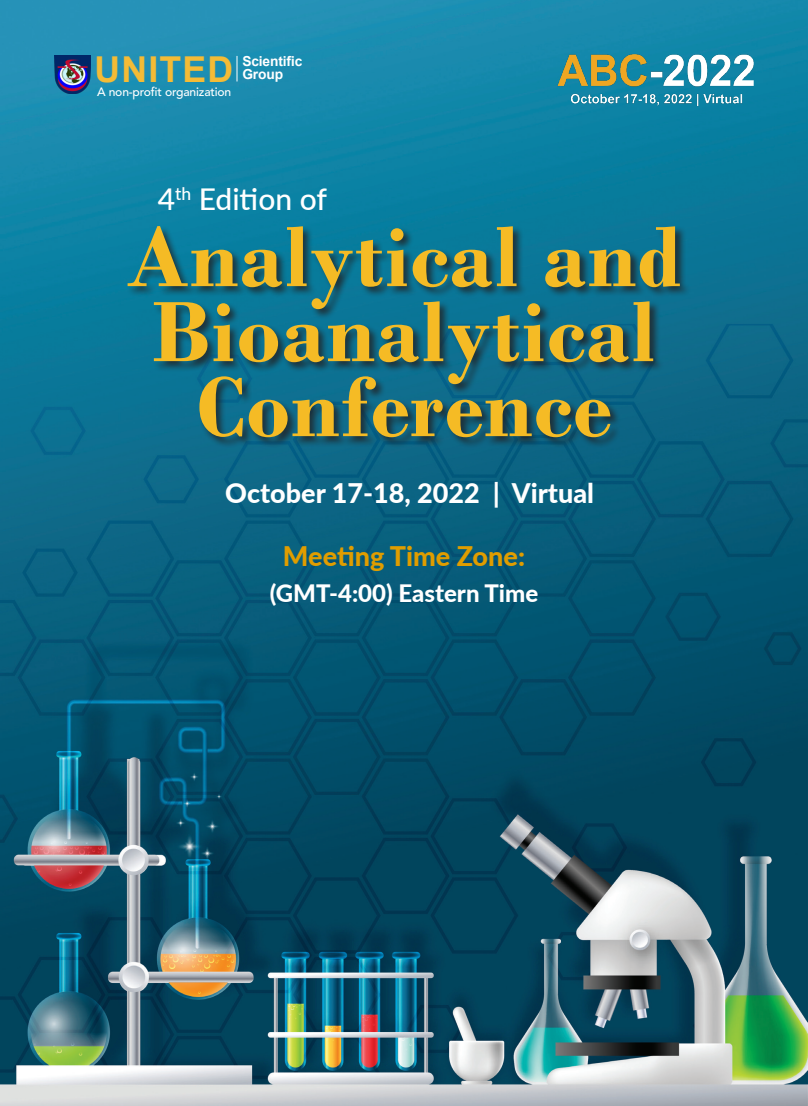
<style>
.page{position:relative;width:808px;height:1106px;background:#fff}
.page>*{position:absolute;margin:0;border:0;box-sizing:border-box;transform-origin:0 0}
.t1{font:700 90px/75px "Bodoni";letter-spacing:.01em;color:#f5bb25;text-align:center}
.t2{font:700 35.7px "Arial";letter-spacing:.03em;color:#f4bb36}
.t3{font:500 30px "Lato";color:#fff}
.t4{font:800 27px "Lato";color:#fff}
.t5{font:800 27px "Lato";color:#e09d00}
.t6{font:800 24px "Lato";color:#fff}
.t7{font:700 13.8px/12.8px "Arial";letter-spacing:-.01em;color:#fff}
.t8{font:500 12.15px "Avenir LT Std";letter-spacing:-.015em;color:#fff}
</style>
<div class="page">
<img style="left:0;top:0;width:808px;height:1106px">
<img style="left:54px;top:56px;width:36px;height:37px">
<svg style="left:237px;top:56px;width:1px;height:25px"></svg>
<div style="left:127px;top:225px;width:564px;height:223px;background:#231f20;opacity:.75"></div>
<img style="left:555px;top:53px;width:200px;height:54px">
<p class="t2" style="left:95px;top:44px;width:140px">UNITED</p>
<p class="t7" style="left:242px;top:55px;width:62px">Scientific<br>Group</p>
<p class="t8" style="left:97px;top:85px;width:136px">A non-profit organization</p>
<p class="t3" style="left:158px;top:177px;width:171px">4<sup>th</sup> Edition of</p>
<p class="t1" style="left:126px;top:219px;width:557px">Analytical and<br>Bioanalytical<br>Conference</p>
<p class="t4" style="left:225px;top:474px;width:370px">October 17-18, 2022 | Virtual</p>
<p class="t5" style="left:283px;top:536px;width:244px">Meeting Time Zone:</p>
<p class="t6" style="left:270px;top:575px;width:270px">(GMT-4:00) Eastern Time</p>
</div>
